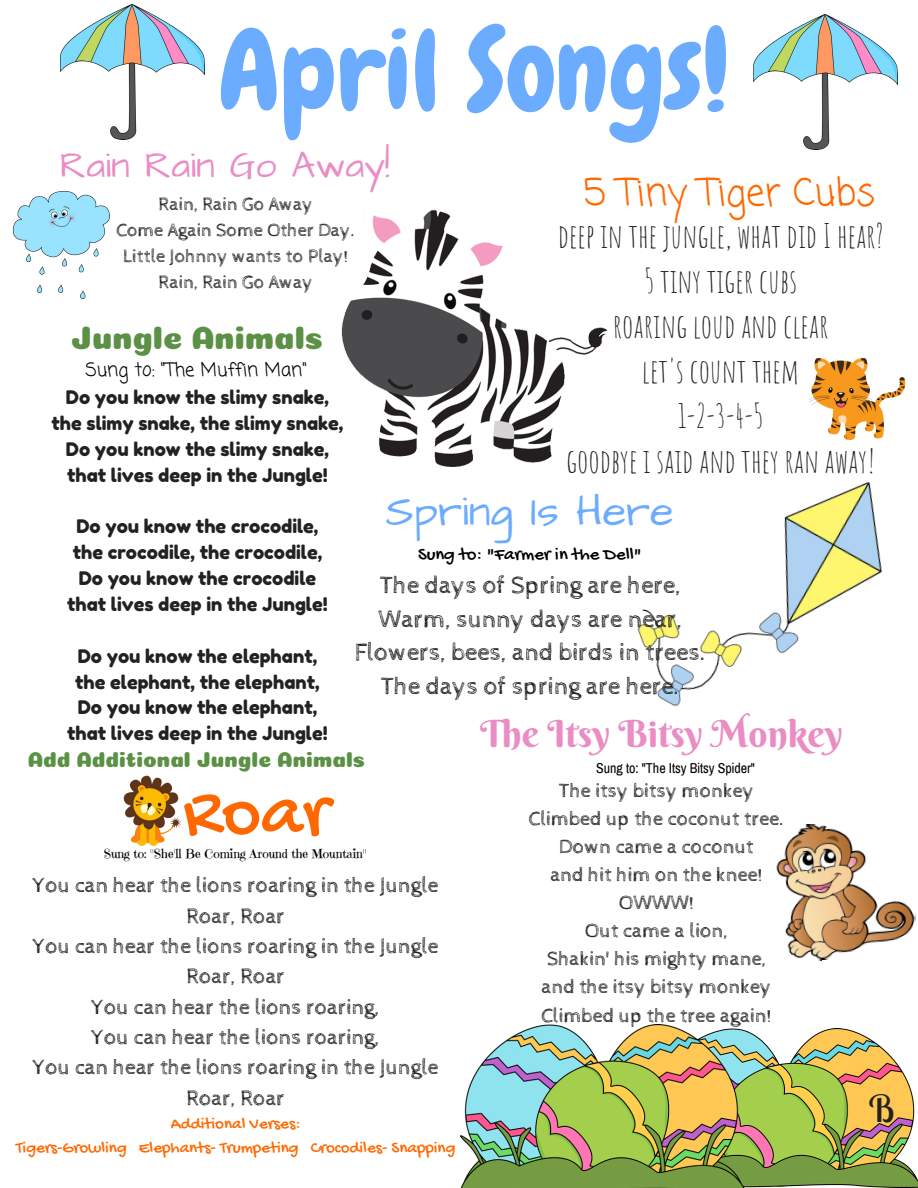
<style>
.page{position:relative;width:918px;height:1188px;background:#fff}
.page>*{position:absolute;margin:0;border:0;box-sizing:border-box;transform-origin:0 0}
.t1{font:112.05px "Chewy";color:#6cacff}
.t2{font:74.7px "Gochi Hand";color:#ff6801}
.t3{font:43.65px "Architects Daughter";color:#6cacff}
.t4{font:37.35px "Berkshire Swash";color:#ea8dc5}
.t5{font:37.35px "Architects Daughter";color:#ea8dc5}
.t6{font:37.35px "Coming Soon";color:#ff6801}
.t7{font:37.35px "Lobster Two";color:#222}
.t8{font:32.7px/45px "Amatic SC";color:#222;text-align:center}
.t9{font:32.7px "Coiny";color:#5b9145}
.t10{font:24.9px/33.8px "Cabin Sketch";color:#222;text-align:center}
.t11{font:21.75px/30.3px "Cabin Sketch";color:#222;text-align:center}
.t12{font:21.75px "Coiny";color:#5b9145}
.t13{font:20.25px/28.2px "Cabin Sketch";color:#222;text-align:center}
.t14{font:18.75px/25.8px "Fredoka One";color:#222;text-align:center}
.t15{font:18.75px/25.8px "Cabin Sketch";color:#222;text-align:center}
.t16{font:18.75px "Gochi Hand";color:#000}
.t17{font:18.75px "Coming Soon";color:#000}
.t18{font:17.1px/23.7px "Gochi Hand";color:#ff6801;text-align:center}
.t19{font:13.95px "Archivo Narrow";color:#000}
.t20{font:12.45px "Emilys Candy";color:#000}
</style>
<div class="page">
<img style="left:637px;top:482px;width:246px;height:225px">
<img style="left:746px;top:1028px;width:172px;height:160px">
<img style="left:341px;top:210px;width:267px;height:257px">
<img style="left:809px;top:357px;width:97px;height:83px">
<img style="left:460px;top:1025px;width:286px;height:163px">
<img style="left:123px;top:775px;width:58px;height:71px">
<img style="left:776px;top:824px;width:140px;height:137px">
<img style="left:754px;top:15px;width:144px;height:135px">
<img style="left:14px;top:191px;width:95px;height:107px">
<img style="left:61px;top:4px;width:144px;height:136px">
<h1 class="t1" style="left:218px;top:-1px;width:513px">April Songs!</h1>
<h3 class="t5" style="left:60px;top:140px;width:332px">Rain Rain Go Away!</h3>
<p class="t15" style="left:116px;top:192px;width:240px">Rain, Rain Go Away<br>Come Again Some Other Day.<br>Little Johnny wants to Play!<br>Rain, Rain Go Away</p>
<h3 class="t6" style="left:584px;top:166px;width:293px">5 Tiny Tiger Cubs</h3>
<h3 class="t8" style="left:558px;top:212px;width:327px">deep in the jungle, what did I hear?<br>5 tiny tiger cubs<br>roaring loud and clear<br>let's count them<br>1-2-3-4-5<br>goodbye i said and they ran away!</h3>
<h3 class="t9" style="left:71px;top:318px;width:254px">Jungle Animals</h3>
<p class="t14" style="left:52px;top:384px;width:293px">Do you know the slimy snake, the slimy snake, the slimy snake,<br>Do you know the slimy snake, that lives deep in the Jungle!</p>
<p class="t14" style="left:67px;top:513px;width:262px">Do you know the crocodile, the crocodile, the crocodile,<br>Do you know the crocodile that lives deep in the Jungle!</p>
<p class="t14" style="left:67px;top:643px;width:262px">Do you know the elephant, the elephant, the elephant,<br>Do you know the elephant, that lives deep in the Jungle!</p>
<p class="t17" style="left:85px;top:356px;width:223px">Sung to: "The Muffin Man"</p>
<h3 class="t3" style="left:386px;top:482px;width:289px">Spring Is Here</h3>
<p class="t16" style="left:418px;top:545px;width:225px">Sung to: "Farmer in the Dell"</p>
<h3 class="t10" style="left:355px;top:569px;width:353px">The days of Spring are here,<br>Warm, sunny days are near,<br>Flowers, bees, and birds in trees.<br>The days of spring are here.</h3>
<h3 class="t4" style="left:480px;top:710px;width:364px">The Itsy Bitsy Monkey</h3>
<p class="t12" style="left:28px;top:747px;width:339px">Add Additional Jungle Animals</p>
<p class="t19" style="left:596px;top:761px;width:160px">Sung to: "The Itsy Bitsy Spider"</p>
<h2 class="t2" style="left:183px;top:774px;width:147px">Roar</h2>
<p class="t20" style="left:104px;top:846px;width:264px">Sung to: "She'll Be Coming Around the Mountain"</p>
<p class="t11" style="left:33px;top:871px;width:407px">You can hear the lions roaring in the Jungle<br>Roar, Roar<br>You can hear the lions roaring in the Jungle<br>Roar, Roar<br>You can hear the lions roaring,<br>You can hear the lions roaring,<br>You can hear the lions roaring in the Jungle<br>Roar, Roar</p>
<p class="t18" style="left:16px;top:1113px;width:441px">Additional Verses:<br>Tigers-Growling Elephants- Trumpeting Crocodiles- Snapping</p>
<p class="t13" style="left:529px;top:777px;width:257px">The itsy bitsy monkey<br>Climbed up the coconut tree.<br>Down came a coconut<br>and hit him on the knee!<br>OWWW!<br>Out came a lion,<br>Shakin' his mighty mane, and the itsy bitsy monkey<br>Climbed up the tree again!</p>
<h3 class="t7" style="left:869px;top:1084px;width:27px">B</h3>
</div>
